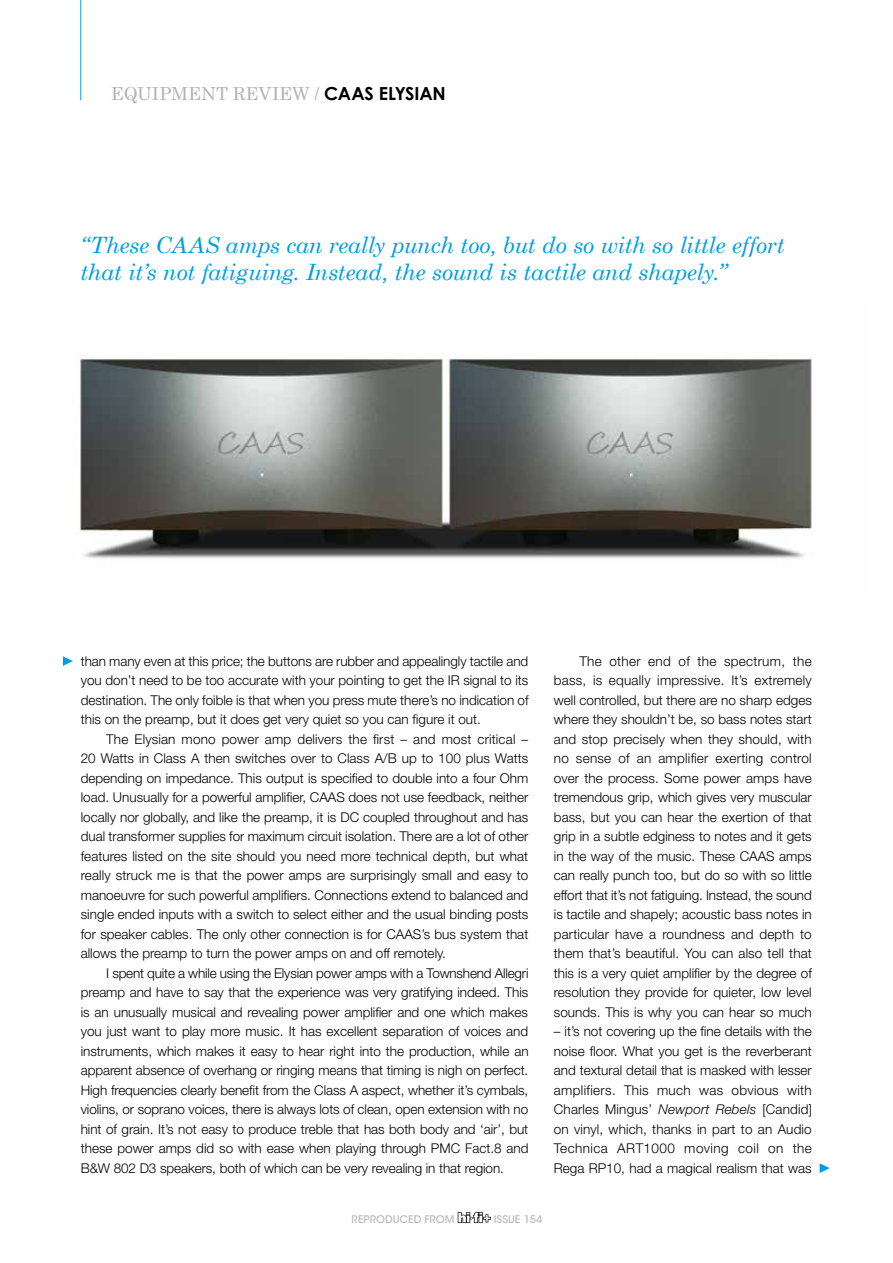
<style>
.page{position:relative;width:893px;height:1263px;background:#fff}
.page>*{position:absolute;margin:0;border:0;box-sizing:border-box;transform-origin:0 0}
.t1{font:italic 22.5px/27px "Century Schoolbook";letter-spacing:-.01em;color:#009fe3}
.t2{font:18px "Century Schoolbook";letter-spacing:-.005em;color:#b3b2b2}
.t3{font:300 13.5px/19.5px "Helvetica Neue LT Std";color:#000;text-align:justify}
.t4{font:500 10.5px "ITC Avant Garde Std";color:#bcbcbc}
.s1{font-family:"Century Gothic";font-weight:700;color:#000}
.s2{font-style:italic}
</style>
<div class="page">
<img style="left:78px;top:355px;width:734px;height:204px">
<svg style="left:458px;top:1212px;width:33px;height:11px"></svg>
<hr style="left:80px;top:0;width:1px;height:100px;background:#009fe3">
<svg style="left:820px;top:1163px;width:10px;height:10px"></svg>
<svg style="left:63px;top:656px;width:10px;height:10px"></svg>
<h2 class="t2" style="left:111px;top:83px;width:336px">EQUIPMENT REVIEW / <span class="s1">CAAS ELYSIAN</span></h2>
<h1 class="t1" style="left:80px;top:231px;width:706px">“These CAAS amps can really punch too, but do so with so little effort that it’s not fatiguing. Instead, the sound is tactile and shapely.”</h1>
<p class="t3" style="left:81px;top:651px;width:449px">than many even at this price; the buttons are rubber and appealingly tactile and you don’t need to be too accurate with your pointing to get the IR signal to its destination. The only foible is that when you press mute there’s no indication of this on the preamp, but it does get very quiet so you can figure it out.</p>
<p class="t3" style="left:81px;top:729px;width:449px;text-indent:26px">The Elysian mono power amp delivers the first – and most critical – 20 Watts in Class A then switches over to Class A/B up to 100 plus Watts depending on impedance. This output is specified to double into a four Ohm load. Unusually for a powerful amplifier, CAAS does not use feedback, neither locally nor globally, and like the preamp, it is DC coupled throughout and has dual transformer supplies for maximum circuit isolation. There are a lot of other features listed on the site should you need more technical depth, but what really struck me is that the power amps are surprisingly small and easy to manoeuvre for such powerful amplifiers. Connections extend to balanced and single ended inputs with a switch to select either and the usual binding posts for speaker cables. The only other connection is for CAAS’s bus system that allows the preamp to turn the power amps on and off remotely.</p>
<p class="t3" style="left:81px;top:963px;width:449px;text-indent:26px">I spent quite a while using the Elysian power amps with a Townshend Allegri preamp and have to say that the experience was very gratifying indeed. This is an unusually musical and revealing power amplifier and one which makes you just want to play more music. It has excellent separation of voices and instruments, which makes it easy to hear right into the production, while an apparent absence of overhang or ringing means that timing is nigh on perfect.<br>High frequencies clearly benefit from the Class A aspect, whether it’s cymbals, violins, or soprano voices, there is always lots of clean, open extension with no hint of grain. It’s not easy to produce treble that has both body and ‘air’, but these power amps did so with ease when playing through PMC Fact.8 and B&amp;W 802 D3 speakers, both of which can be very revealing in that region.</p>
<p class="t3" style="left:554px;top:651px;width:260px;text-indent:26px">The other end of the spectrum, the bass, is equally impressive. It’s extremely well controlled, but there are no sharp edges where they shouldn’t be, so bass notes start and stop precisely when they should, with no sense of an amplifier exerting control over the process. Some power amps have tremendous grip, which gives very muscular bass, but you can hear the exertion of that grip in a subtle edginess to notes and it gets in the way of the music. These CAAS amps can really punch too, but do so with so little effort that it’s not fatiguing. Instead, the sound is tactile and shapely; acoustic bass notes in particular have a roundness and depth to them that’s beautiful. You can also tell that this is a very quiet amplifier by the degree of resolution they provide for quieter, low level sounds. This is why you can hear so much</p>
<p class="t3" style="left:554px;top:1021px;width:260px">– it’s not covering up the fine details with the noise floor. What you get is the reverberant and textural detail that is masked with lesser amplifiers. This much was obvious with Charles Mingus’ <span class="s2">Newport Rebels</span> [Candid] on vinyl, which, thanks in part to an Audio Technica ART1000 moving coil on the Rega RP10, had a magical realism that was</p>
<p class="t4" style="left:352px;top:1213px;width:104px">REPRODUCED FROM</p>
<p class="t4" style="left:494px;top:1213px;width:50px">ISSUE 154</p>
</div>
